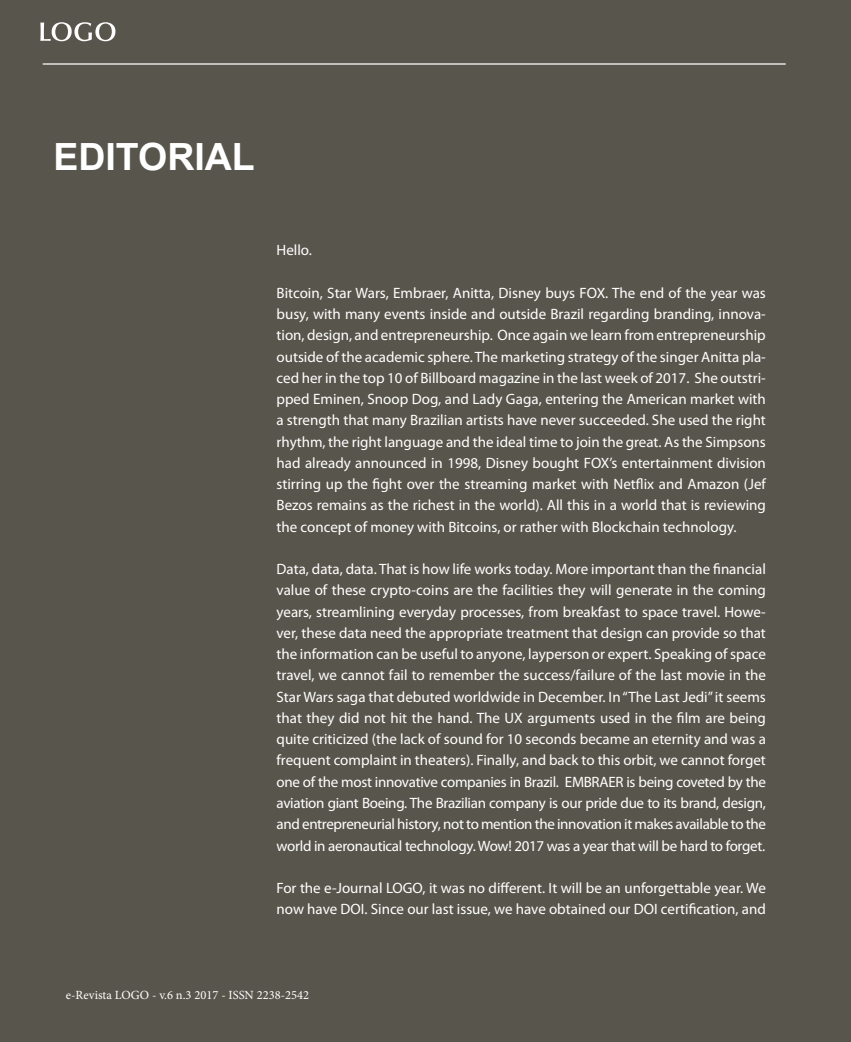
<style>
.page{position:relative;width:851px;height:1042px;background:#fff}
.page>*{position:absolute;margin:0;border:0;box-sizing:border-box;transform-origin:0 0}
.t1{font:700 37.5px "Arial";color:#fff}
.t2{font:15px/21.2px "Myriad Pro";color:#fff;text-align:justify}
.t3{font:12.5px "Minion Pro";color:#fff}
</style>
<div class="page">
<div style="left:0;top:0;width:850px;height:1042px;background:#58564c"></div>
<svg style="left:40px;top:22px;width:75px;height:19px"></svg>
<hr style="left:43px;top:63px;width:742px;height:2px;background:#fff">
<h1 class="t1" style="left:53px;top:132px;width:203px">EDITORIAL</h1>
<p class="t2" style="left:276px;top:239px;width:37px">Hello.</p>
<p class="t2" style="left:276px;top:282px;width:491px">Bitcoin, Star Wars, Embraer, Anitta, Disney buys FOX. The end of the year was busy, with many events inside and outside Brazil regarding branding, innova&shy;tion, design, and entrepreneurship. Once again we learn from entrepreneurship outside of the academic sphere. The marketing strategy of the singer Anitta pla&shy;ced her in the top 10 of Billboard magazine in the last week of 2017. She outstri&shy;pped Eminen, Snoop Dog, and Lady Gaga, entering the American market with a strength that many Brazilian artists have never succeeded. She used the right rhythm, the right language and the ideal time to join the great. As the Simpsons had already announced in 1998, Disney bought FOX’s entertainment division stirring up the fight over the streaming market with Netflix and Amazon (Jef Bezos remains as the richest in the world). All this in a world that is reviewing the concept of money with Bitcoins, or rather with Blockchain technology.</p>
<p class="t2" style="left:276px;top:558px;width:491px">Data, data, data. That is how life works today. More important than the financial value of these crypto-coins are the facilities they will generate in the coming years, streamlining everyday processes, from breakfast to space travel. Howe&shy;ver, these data need the appropriate treatment that design can provide so that the information can be useful to anyone, layperson or expert. Speaking of space travel, we cannot fail to remember the success/failure of the last movie in the Star Wars saga that debuted worldwide in December. In “The Last Jedi” it seems that they did not hit the hand. The UX arguments used in the film are being quite criticized (the lack of sound for 10 seconds became an eternity and was a frequent complaint in theaters). Finally, and back to this orbit, we cannot forget one of the most innovative companies in Brazil. EMBRAER is being coveted by the aviation giant Boeing. The Brazilian company is our pride due to its brand, design, and entrepreneurial history, not to mention the innovation it makes available to the world in aeronautical technology. Wow! 2017 was a year that will be hard to forget.</p>
<p class="t2" style="left:276px;top:877px;width:490px">For the e-Journal LOGO, it was no different. It will be an unforgettable year. We now have DOI. Since our last issue, we have obtained our DOI certification, and</p>
<p class="t3" style="left:66px;top:987px;width:245px">e-Revista LOGO - v.6 n.3 2017 - ISSN 2238-2542</p>
</div>
